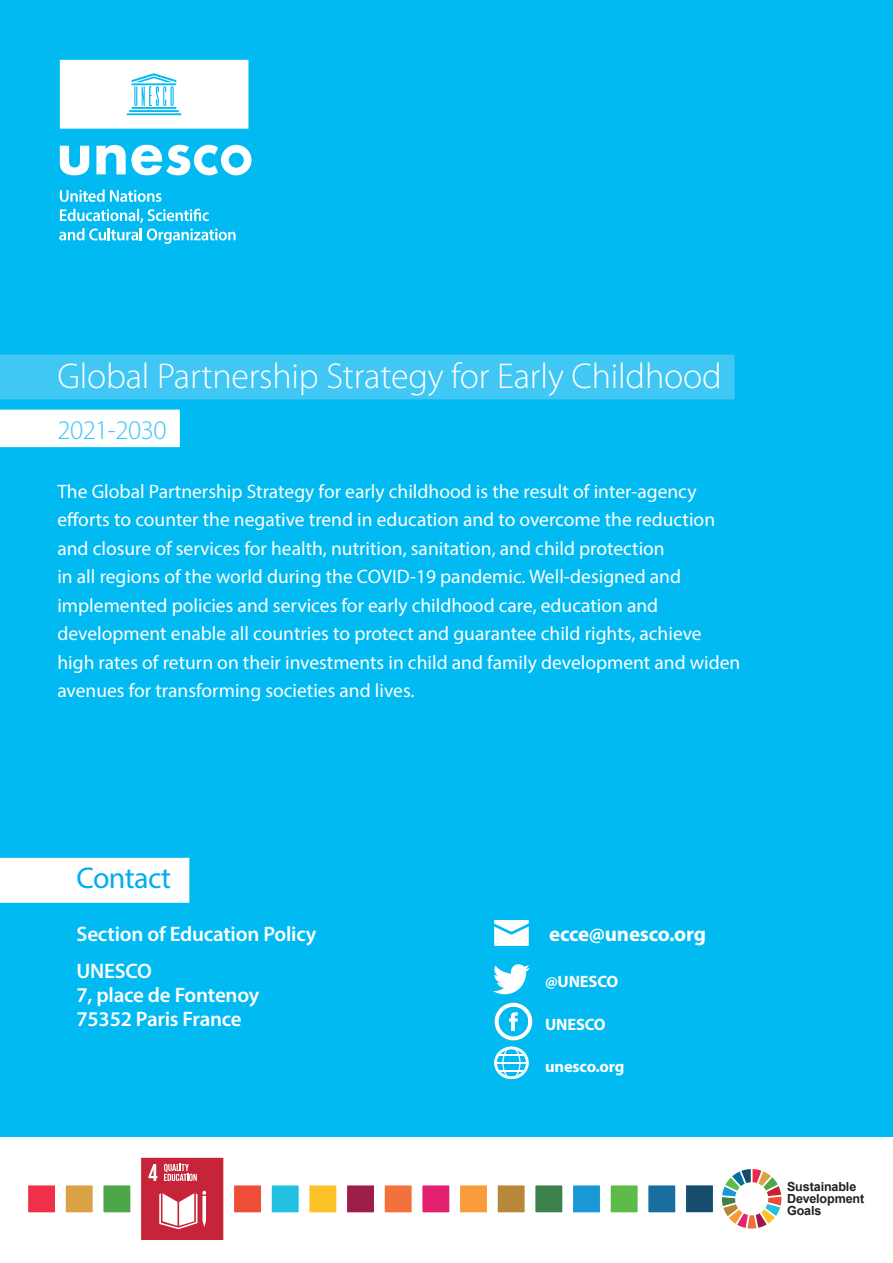
<style>
.page{position:relative;width:893px;height:1263px;background:#fff}
.page>*{position:absolute;margin:0;border:0;box-sizing:border-box;transform-origin:0 0}
.t1{font:300 36px "Myriad Pro";letter-spacing:-.005em;color:#fff}
.t2{font:30px "Myriad Pro";letter-spacing:-.02em;color:#00aeef}
.t3{font:300 27px "Myriad Pro";letter-spacing:-.02em;color:#40c7f4}
.Front_Big_Summary{font:600 21px/24px "Myriad Pro";letter-spacing:-.01em;color:#fff}
.Front_Big_Summary-2{font:700 21px "Myriad Pro";letter-spacing:-.01em;color:#fff}
.TEXTE{font:19.5px/28.5px "Myriad Pro";color:#fff}
.Front_Big_Summary-3{font:700 16.5px "Myriad Pro";letter-spacing:-.01em;color:#fff}
.t4{font:700 12.6px/11.9px "Arial";letter-spacing:-.01em;color:#231f20}
</style>
<div class="page">
<div style="left:0;top:0;width:893px;height:1136px;background:#00baf1"></div>
<svg style="left:721px;top:1169px;width:61px;height:60px"></svg>
<div style="left:27px;top:1185px;width:29px;height:28px;background:#ee3148"></div>
<div style="left:27px;top:1184px;width:30px;height:30px;border:1px solid #fff"></div>
<div style="left:65px;top:1185px;width:28px;height:28px;background:#d8a245"></div>
<div style="left:64px;top:1184px;width:30px;height:30px;border:1px solid #fff"></div>
<div style="left:103px;top:1185px;width:28px;height:28px;background:#4da649"></div>
<div style="left:102px;top:1184px;width:30px;height:30px;border:1px solid #fff"></div>
<div style="left:233px;top:1185px;width:29px;height:28px;background:#ef4d39"></div>
<div style="left:233px;top:1184px;width:29px;height:30px;border:1px solid #fff"></div>
<div style="left:271px;top:1185px;width:28px;height:28px;background:#24c0e2"></div>
<div style="left:270px;top:1184px;width:30px;height:30px;border:1px solid #fff"></div>
<div style="left:309px;top:1185px;width:28px;height:28px;background:#fcc228"></div>
<div style="left:308px;top:1184px;width:30px;height:30px;border:1px solid #fff"></div>
<div style="left:346px;top:1185px;width:29px;height:28px;background:#9d1e4a"></div>
<div style="left:346px;top:1184px;width:29px;height:30px;border:1px solid #fff"></div>
<div style="left:384px;top:1185px;width:28px;height:28px;background:#f3713a"></div>
<div style="left:383px;top:1184px;width:30px;height:30px;border:1px solid #fff"></div>
<div style="left:422px;top:1185px;width:28px;height:28px;background:#e42071"></div>
<div style="left:421px;top:1184px;width:30px;height:30px;border:1px solid #fff"></div>
<div style="left:459px;top:1185px;width:29px;height:28px;background:#f89b38"></div>
<div style="left:459px;top:1184px;width:29px;height:30px;border:1px solid #fff"></div>
<div style="left:497px;top:1185px;width:28px;height:28px;background:#b98739"></div>
<div style="left:496px;top:1184px;width:30px;height:30px;border:1px solid #fff"></div>
<div style="left:535px;top:1185px;width:28px;height:28px;background:#3c814c"></div>
<div style="left:534px;top:1184px;width:30px;height:30px;border:1px solid #fff"></div>
<div style="left:572px;top:1185px;width:29px;height:28px;background:#1a97d5"></div>
<div style="left:572px;top:1184px;width:29px;height:30px;border:1px solid #fff"></div>
<div style="left:610px;top:1185px;width:28px;height:28px;background:#5ebb4a"></div>
<div style="left:609px;top:1184px;width:30px;height:30px;border:1px solid #fff"></div>
<div style="left:648px;top:1185px;width:28px;height:28px;background:#176e9f"></div>
<div style="left:647px;top:1184px;width:30px;height:30px;border:1px solid #fff"></div>
<div style="left:685px;top:1184px;width:29px;height:29px;background:#174d6d"></div>
<div style="left:685px;top:1184px;width:29px;height:30px;border:1px solid #fff"></div>
<svg style="left:141px;top:1157px;width:83px;height:83px;background:#d25363"></svg>
<div style="left:0;top:858px;width:189px;height:45px;background:#fff"></div>
<svg style="left:494px;top:920px;width:35px;height:26px"></svg>
<svg style="left:493px;top:964px;width:37px;height:30px"></svg>
<svg style="left:495px;top:1003px;width:37px;height:37px"></svg>
<div style="left:499px;top:1007px;width:29px;height:29px;background:#00baf1;border-radius:15px"></div>
<svg style="left:509px;top:1012px;width:9px;height:19px"></svg>
<svg style="left:494px;top:1047px;width:35px;height:32px"></svg>
<div style="left:496px;top:1048px;width:31px;height:29px;border:1px solid #fff;border-radius:50%"></div>
<div style="left:0;top:354px;width:735px;height:45px;background:#40c7f4"></div>
<div style="left:0;top:410px;width:180px;height:37px;background:#fff"></div>
<svg style="left:60px;top:190px;width:101px;height:12px"></svg>
<svg style="left:59px;top:209px;width:177px;height:35px"></svg>
<svg style="left:60px;top:60px;width:188px;height:69px;background:#effafe"></svg>
<svg style="left:60px;top:146px;width:29px;height:29px"></svg>
<svg style="left:96px;top:145px;width:155px;height:30px"></svg>
<p class="t1" style="left:57px;top:355px;width:666px">Global Partnership Strategy for Early Childhood</p>
<p class="t3" style="left:57px;top:414px;width:111px">2021-2030</p>
<p class="TEXTE" style="left:57px;top:476px;width:684px">The Global Partnership Strategy for early childhood is the result of inter-agency efforts to counter the negative trend in education and to overcome the reduction and closure of services for health, nutrition, sanitation, and child protection<br>in all regions of the world during the COVID-19 pandemic. Well-designed and implemented policies and services for early childhood care, education and development enable all countries to protect and guarantee child rights, achieve high rates of return on their investments in child and family development and widen avenues for transforming societies and lives.</p>
<p class="t2" style="left:77px;top:859px;width:96px">Contact</p>
<p class="Front_Big_Summary" style="left:77px;top:922px;width:241px">Section of Education Policy</p>
<p class="Front_Big_Summary" style="left:77px;top:958px;width:184px">UNESCO<br>7, place de Fontenoy<br>75352 Paris France</p>
<p class="Front_Big_Summary-2" style="left:549px;top:920px;width:158px">ecce@unesco.org</p>
<p class="Front_Big_Summary-3" style="left:545px;top:971px;width:75px">@UNESCO</p>
<p class="Front_Big_Summary-3" style="left:545px;top:1013px;width:62px">UNESCO</p>
<p class="Front_Big_Summary-3" style="left:545px;top:1056px;width:81px">unesco.org</p>
<p class="t4" style="left:787px;top:1181px;width:79px">Sustainable<br>Development<br>Goals</p>
</div>
